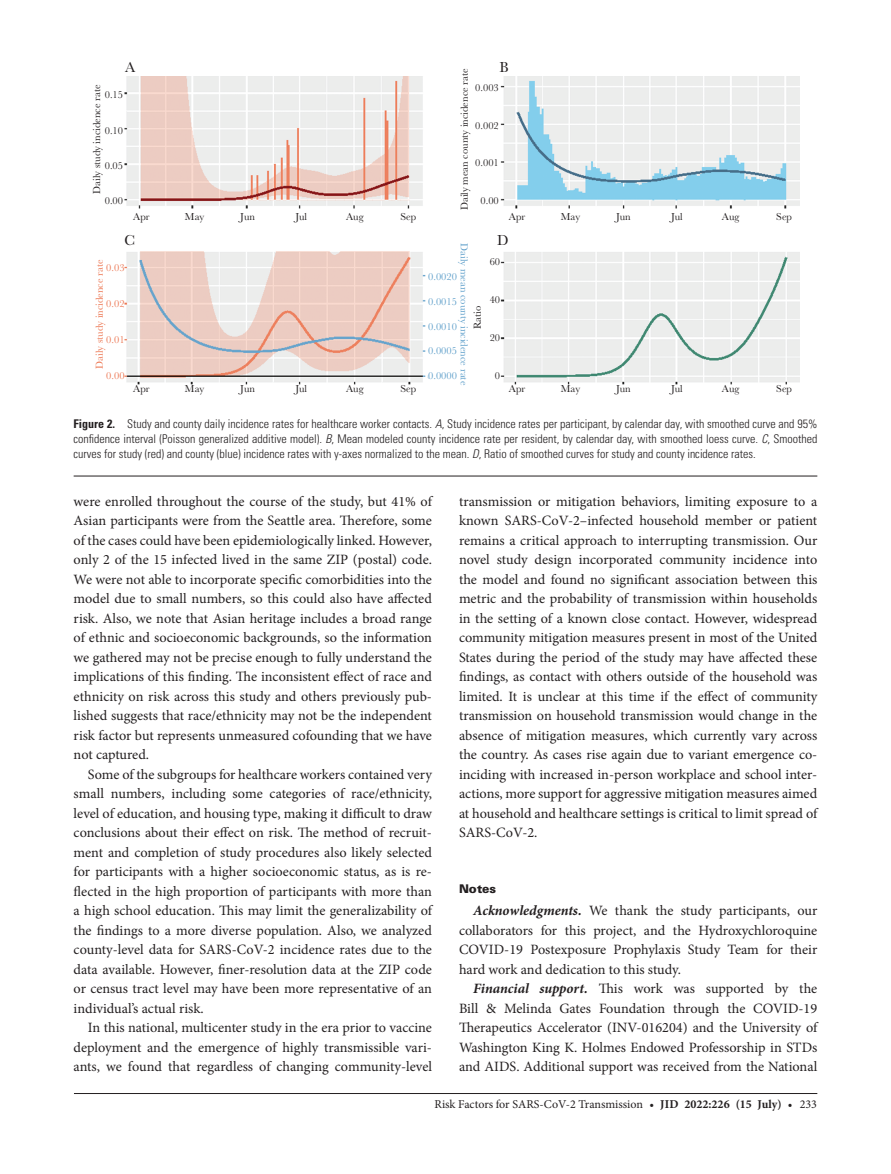
<style>
.page{position:relative;width:891px;height:1174px;background:#fff}
.page>*{position:absolute;margin:0;border:0;box-sizing:border-box;transform-origin:0 0}
.t1{font:15px "Baskerville MT Std";color:#231f20}
.TextInd{font:14.25px/19.5px "Minion Pro";letter-spacing:-.005em;color:#231f20;text-align:justify}
.EM_Note_TextInd{font:14.25px/19.5px "Minion Pro";color:#231f20;text-align:justify}
.EM_Note_Text{font:14.25px/19.5px "Minion Pro";letter-spacing:-.005em;color:#231f20;text-align:justify}
.FigCapt_rule{font:300 condensed 12px/15px "Univers LT Std";color:#231f20;text-align:justify}
.t2{font:12px "Minion Pro";color:#231f20}
.EM_Note_Head{font:900 12px "Univers LT Std";color:#231f20}
.t3{font:10.5px "Baskerville MT Std";color:#231f20}
.t4{font:10.5px "Baskerville MT Std";color:#5b9dc9}
.t5{font:10.5px "Baskerville MT Std";color:#ec744f}
.s1{font-weight:700}
.s2{font-style:italic}
.s3{font-weight:700;font-style:italic}
</style>
<div class="page">
<hr style="left:74px;top:1093px;width:743px;height:1px;background:#231f20">
<img style="left:125px;top:76px;width:675px;height:309px">
<hr style="left:74px;top:476px;width:743px;height:1px;background:#231f20">
<p class="t1" style="left:125px;top:58px;width:12px">A</p>
<p class="t1" style="left:499px;top:58px;width:11px">B</p>
<p class="t3" style="left:458px;top:210px;width:143px;rotate:-90deg">Daily mean county incidence rate</p>
<p class="t3" style="left:475px;top:82px;width:25px">0.003</p>
<p class="t3" style="left:91px;top:194px;width:111px;rotate:-90deg">Daily study incidence rate</p>
<p class="t3" style="left:105px;top:89px;width:20px">0.15</p>
<p class="t3" style="left:475px;top:119px;width:25px">0.002</p>
<p class="t3" style="left:105px;top:124px;width:20px">0.10</p>
<p class="t3" style="left:105px;top:159px;width:20px">0.05</p>
<p class="t3" style="left:105px;top:194px;width:20px">0.00</p>
<p class="t3" style="left:475px;top:157px;width:25px">0.001</p>
<p class="t3" style="left:481px;top:194px;width:20px">0.00</p>
<p class="t3" style="left:133px;top:210px;width:18px">Apr</p>
<p class="t3" style="left:185px;top:210px;width:21px">May</p>
<p class="t3" style="left:240px;top:210px;width:16px">Jun</p>
<p class="t3" style="left:295px;top:210px;width:13px">Jul</p>
<p class="t3" style="left:346px;top:210px;width:19px">Aug</p>
<p class="t3" style="left:401px;top:210px;width:17px">Sep</p>
<p class="t3" style="left:509px;top:210px;width:18px">Apr</p>
<p class="t3" style="left:561px;top:210px;width:21px">May</p>
<p class="t3" style="left:616px;top:210px;width:16px">Jun</p>
<p class="t3" style="left:671px;top:210px;width:13px">Jul</p>
<p class="t3" style="left:722px;top:210px;width:19px">Aug</p>
<p class="t3" style="left:776px;top:210px;width:17px">Sep</p>
<p class="t1" style="left:124px;top:232px;width:12px">C</p>
<p class="t1" style="left:497px;top:232px;width:13px">D</p>
<p class="t4" style="left:470px;top:243px;width:143px;rotate:90deg">Daily mean county incidence rate</p>
<p class="t3" style="left:490px;top:256px;width:12px">60</p>
<p class="t3" style="left:490px;top:294px;width:12px">40</p>
<p class="t5" style="left:93px;top:369px;width:111px;rotate:-90deg">Daily study incidence rate</p>
<p class="t5" style="left:106px;top:262px;width:20px">0.03</p>
<p class="t5" style="left:106px;top:298px;width:20px">0.02</p>
<p class="t4" style="left:428px;top:270px;width:30px">0.0020</p>
<p class="t4" style="left:428px;top:295px;width:30px">0.0015</p>
<p class="t4" style="left:428px;top:320px;width:30px">0.0010</p>
<p class="t4" style="left:428px;top:345px;width:30px">0.0005</p>
<p class="t4" style="left:428px;top:370px;width:30px">0.0000</p>
<p class="t3" style="left:471px;top:329px;width:25px;rotate:-90deg">Ratio</p>
<p class="t3" style="left:490px;top:332px;width:12px">20</p>
<p class="t3" style="left:495px;top:370px;width:7px">0</p>
<p class="t5" style="left:106px;top:334px;width:20px">0.01</p>
<p class="t5" style="left:106px;top:370px;width:20px">0.00</p>
<p class="t3" style="left:509px;top:383px;width:18px">Apr</p>
<p class="t3" style="left:561px;top:383px;width:21px">May</p>
<p class="t3" style="left:616px;top:383px;width:16px">Jun</p>
<p class="t3" style="left:671px;top:383px;width:13px">Jul</p>
<p class="t3" style="left:722px;top:383px;width:19px">Aug</p>
<p class="t3" style="left:776px;top:383px;width:17px">Sep</p>
<p class="FigCapt_rule" style="left:74px;top:416px;width:745px"><span class="s1">Figure 2.</span> Study and county daily incidence rates for healthcare worker contacts. <span class="s2">A</span>, Study incidence rates per participant, by calendar day, with smoothed curve and 95% confidence interval (Poisson generalized additive model). <span class="s2">B</span>, Mean modeled county incidence rate per resident, by calendar day, with smoothed loess curve. <span class="s2">C</span>, Smoothed curves for study (red) and county (blue) incidence rates with y-axes normalized to the mean. <span class="s2">D</span>, Ratio of smoothed curves for study and county incidence rates.</p>
<p class="t3" style="left:133px;top:383px;width:18px">Apr</p>
<p class="t3" style="left:185px;top:383px;width:21px">May</p>
<p class="t3" style="left:240px;top:383px;width:16px">Jun</p>
<p class="t3" style="left:295px;top:383px;width:13px">Jul</p>
<p class="t3" style="left:346px;top:383px;width:19px">Aug</p>
<p class="t3" style="left:401px;top:383px;width:17px">Sep</p>
<p class="TextInd" style="left:74px;top:491px;width:360px">were enrolled throughout the course of the study, but 41% of Asian participants were from the Seattle area. Therefore, some of the cases could have been epidemiologically linked. However, only 2 of the 15 infected lived in the same ZIP (postal) code.<br>We were not able to incorporate specific comorbidities into the model due to small numbers, so this could also have affected risk. Also, we note that Asian heritage includes a broad range of ethnic and socioeconomic backgrounds, so the information we gathered may not be precise enough to fully understand the implications of this finding. The inconsistent effect of race and ethnicity on risk across this study and others previously pub&shy;lished suggests that race/ethnicity may not be the independent risk factor but represents unmeasured cofounding that we have not captured.</p>
<p class="TextInd" style="left:74px;top:764px;width:360px;text-indent:14px">Some of the subgroups for healthcare workers contained very small numbers, including some categories of race/ethnicity, level of education, and housing type, making it difficult to draw conclusions about their effect on risk. The method of recruit&shy;ment and completion of study procedures also likely selected for participants with a higher socioeconomic status, as is re&shy;flected in the high proportion of participants with more than a high school education. This may limit the generalizability of the findings to a more diverse population. Also, we analyzed county-level data for SARS-CoV-2 incidence rates due to the data available. However, finer-resolution data at the ZIP code or census tract level may have been more representative of an individual’s actual risk.</p>
<p class="TextInd" style="left:74px;top:1018px;width:360px;text-indent:14px">In this national, multicenter study in the era prior to vaccine deployment and the emergence of highly transmissible vari&shy;ants, we found that regardless of changing community-level</p>
<p class="TextInd" style="left:459px;top:491px;width:360px">transmission or mitigation behaviors, limiting exposure to a known SARS-CoV-2–infected household member or patient remains a critical approach to interrupting transmission. Our novel study design incorporated community incidence into the model and found no significant association between this metric and the probability of transmission within households in the setting of a known close contact. However, widespread community mitigation measures present in most of the United States during the period of the study may have affected these findings, as contact with others outside of the household was limited. It is unclear at this time if the effect of community transmission on household transmission would change in the absence of mitigation measures, which currently vary across the country. As cases rise again due to variant emergence co&shy;inciding with increased in-person workplace and school inter&shy;actions, more support for aggressive mitigation measures aimed at household and healthcare settings is critical to limit spread of SARS-CoV-2.</p>
<p class="EM_Note_Head" style="left:459px;top:881px;width:39px">Notes</p>
<p class="EM_Note_Text" style="left:459px;top:901px;width:360px;text-indent:14px"><span class="s3">Acknowledgments.</span> We thank the study participants, our collaborators for this project, and the Hydroxychloroquine COVID-19 Postexposure Prophylaxis Study Team for their hard work and dedication to this study.</p>
<p class="EM_Note_TextInd" style="left:459px;top:979px;width:360px;text-indent:14px"><span class="s3">Financial support.</span> This work was supported by the Bill &amp; Melinda Gates Foundation through the COVID-19<br>Therapeutics Accelerator (INV-016204) and the University of Washington King K. Holmes Endowed Professorship in STDs and AIDS. Additional support was received from the National</p>
<p class="t2" style="left:435px;top:1096px;width:384px">Risk Factors for SARS-CoV-2 Transmission • <span class="s1">JID 2022:226 (15 July)</span> • 233</p>
</div>
